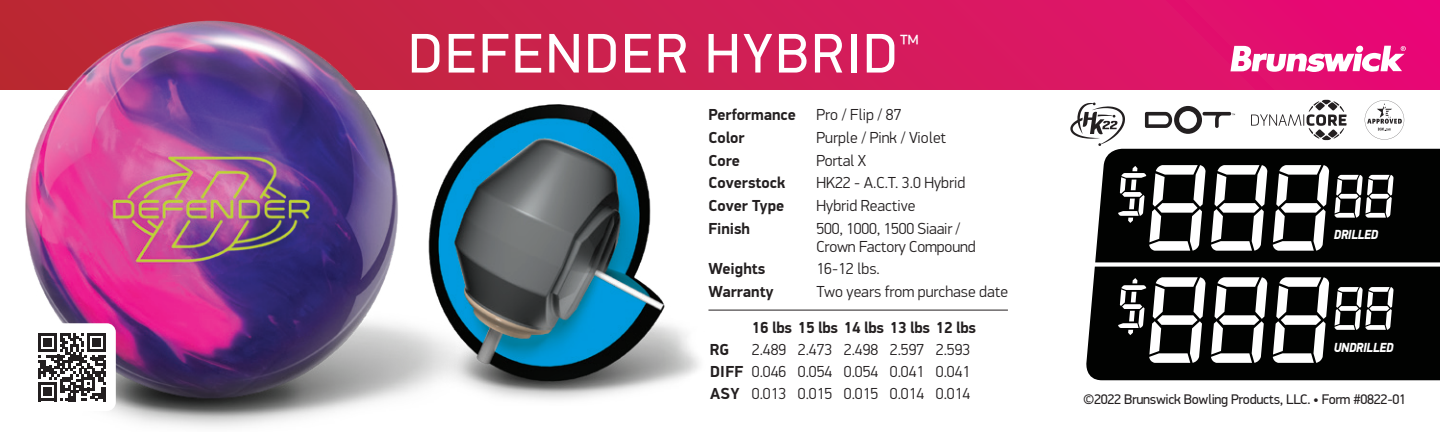
<style>
.page{position:relative;width:1440px;height:432px;background:#fff}
.page>*{position:absolute;margin:0;border:0;box-sizing:border-box;transform-origin:0 0}
.Outlined_Shoe_Name{font:56px "PF Din Display Pro";letter-spacing:.05em;color:#fff}
.Outlined_Shoe_Name-2{font:23.4px "PF Din Display Pro";color:#fff}
.Attributes_-_PF_Din{font:300 16px/18px "PF Din Display Pro";color:#231f20}
.RG_Numbers{font:300 16px/22px "PF Din Display Pro";color:#231f20}
.Attributes_-_PF_Din-2{font:700 16px "PF Din Display Pro";color:#231f20}
.RG_Numbers-2{font:700 16px "PF Din Display Pro";letter-spacing:-.02em;color:#231f20}
.Address___Disclaimer{font:14px "PF Din Display Pro";letter-spacing:-.02em;color:#231f20}
.t1{font:italic 900 13.2px "PF Din Display Pro";letter-spacing:-.03em;color:#fff;scale:.9 1}
.s1{font-weight:700}
</style>
<div class="page">
<svg style="left:480px;top:0;width:960px;height:89px;background:#d7185f"></svg>
<img style="left:480px;top:82px;width:234px;height:318px">
<img style="left:0;top:0;width:480px;height:427px">
<hr style="left:708px;top:310px;width:300px;height:1px;background:#231f20">
<svg style="left:1230px;top:46px;width:176px;height:26px"></svg>
<svg style="left:1365px;top:100px;width:39px;height:40px"></svg>
<div style="left:28px;top:323px;width:88px;height:88px;background:#fff;border-radius:9px"></div>
<svg style="left:38px;top:333px;width:68px;height:68px"></svg>
<svg style="left:1070px;top:102px;width:55px;height:44px"></svg>
<svg style="left:1251px;top:100px;width:96px;height:40px"></svg>
<svg style="left:1145px;top:106px;width:90px;height:28px"></svg>
<div style="left:1095px;top:149px;width:345px;height:113px;background:#010201"></div>
<div style="left:1086px;top:267px;width:354px;height:113px;background:#010201"></div>
<svg style="left:1115px;top:165px;width:280px;height:86px"></svg>
<svg style="left:1115px;top:277px;width:280px;height:86px"></svg>
<p class="Outlined_Shoe_Name" style="left:409px;top:20px;width:490px">DEFENDER HYBRID</p>
<p class="Outlined_Shoe_Name-2" style="left:900px;top:29px;width:21px">™</p>
<p class="Attributes_-_PF_Din-2" style="left:708px;top:105px;width:89px">Performance</p>
<p class="Attributes_-_PF_Din" style="left:816px;top:106px;width:87px">Pro / Flip / 87</p>
<p class="Attributes_-_PF_Din-2" style="left:708px;top:128px;width:38px">Color</p>
<p class="Attributes_-_PF_Din" style="left:816px;top:129px;width:131px">Purple / Pink / Violet</p>
<p class="Attributes_-_PF_Din-2" style="left:708px;top:150px;width:33px">Core</p>
<p class="Attributes_-_PF_Din" style="left:816px;top:151px;width:51px">Portal X</p>
<p class="Attributes_-_PF_Din-2" style="left:708px;top:173px;width:78px">Coverstock</p>
<p class="Attributes_-_PF_Din" style="left:816px;top:174px;width:150px">HK22 - A.C.T. 3.0 Hybrid</p>
<p class="Attributes_-_PF_Din-2" style="left:708px;top:196px;width:77px">Cover Type</p>
<p class="Attributes_-_PF_Din" style="left:816px;top:197px;width:101px">Hybrid Reactive</p>
<p class="Attributes_-_PF_Din-2" style="left:708px;top:218px;width:43px">Finish</p>
<p class="Attributes_-_PF_Din" style="left:816px;top:219px;width:161px">500, 1000, 1500 Siaair /<br>Crown Factory Compound</p>
<p class="Attributes_-_PF_Din-2" style="left:708px;top:259px;width:58px">Weights</p>
<p class="Attributes_-_PF_Din" style="left:816px;top:260px;width:65px">16-12 lbs.</p>
<p class="Attributes_-_PF_Din-2" style="left:708px;top:282px;width:67px">Warranty</p>
<p class="Attributes_-_PF_Din" style="left:816px;top:283px;width:193px">Two years from purchase date</p>
<p class="RG_Numbers-2" style="left:752px;top:318px;width:225px">16 lbs 15 lbs 14 lbs 13 lbs 12 lbs</p>
<p class="RG_Numbers-2" style="left:710px;top:340px;width:21px">RG</p>
<p class="RG_Numbers" style="left:752px;top:339px;width:220px">2.489 2.473 2.498 2.597 2.593</p>
<p class="RG_Numbers" style="left:710px;top:361px;width:262px"><span class="s1">DIFF</span> 0.046 0.054 0.054 0.041 0.041<br><span class="s1">ASY</span> 0.013 0.015 0.015 0.014 0.014</p>
<p class="t1" style="left:1334px;top:226px;width:51px">DRILLED</p>
<p class="t1" style="left:1334px;top:339px;width:68px">UNDRILLED</p>
<p class="Address___Disclaimer" style="left:1083px;top:391px;width:325px">©2022 Brunswick Bowling Products, LLC. • Form #0822-01</p>
</div>
